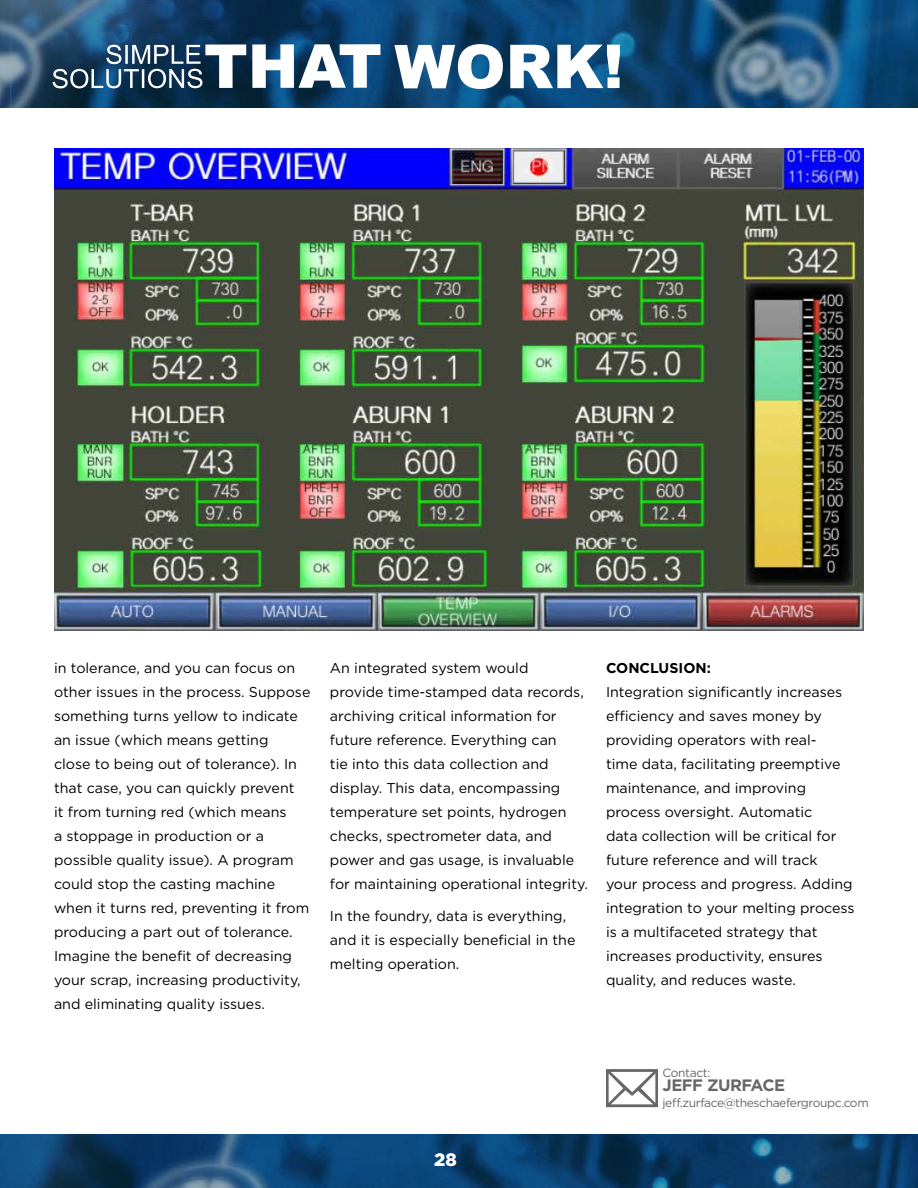
<style>
.page{position:relative;width:918px;height:1188px;background:#fff}
.page>*{position:absolute;margin:0;border:0;box-sizing:border-box;transform-origin:0 0}
.t1{font:900 18px "Gotham";color:#fff}
.t2{font:700 16.5px "Gotham";letter-spacing:-.03em;color:#666767}
.t3{font:14.25px/24px "Gotham";color:#000}
.t4{font:700 14.25px "Gotham";color:#000}
.t5{font:12px "Gotham";letter-spacing:-.03em;color:#666767}
</style>
<div class="page">
<img style="left:0;top:0;width:918px;height:108px">
<img style="left:0;top:1135px;width:918px;height:53px">
<svg style="left:394px;top:44px;width:226px;height:45px"></svg>
<svg style="left:53px;top:44px;width:327px;height:44px"></svg>
<img style="left:54px;top:148px;width:810px;height:483px">
<svg style="left:606px;top:1069px;width:52px;height:38px"></svg>
<p class="t3" style="left:54px;top:656px;width:258px">in tolerance, and you can focus on other issues in the process. Suppose something turns yellow to indicate an issue (which means getting<br>close to being out of tolerance). In that case, you can quickly prevent<br>it from turning red (which means<br>a stoppage in production or a possible quality issue). A program could stop the casting machine when it turns red, preventing it from producing a part out of tolerance.<br>Imagine the benefit of decreasing your scrap, increasing productivity, and eliminating quality issues.</p>
<p class="t3" style="left:330px;top:656px;width:259px">An integrated system would<br>provide time-stamped data records, archiving critical information for future reference. Everything can<br>tie into this data collection and display. This data, encompassing temperature set points, hydrogen checks, spectrometer data, and power and gas usage, is invaluable for maintaining operational integrity.</p>
<p class="t3" style="left:330px;top:904px;width:247px">In the foundry, data is everything, and it is especially beneficial in the melting operation.</p>
<p class="t4" style="left:606px;top:658px;width:106px">CONCLUSION:</p>
<p class="t3" style="left:606px;top:680px;width:250px">Integration significantly increases efficiency and saves money by providing operators with real-<br>time data, facilitating preemptive maintenance, and improving process oversight. Automatic<br>data collection will be critical for future reference and will track<br>your process and progress. Adding integration to your melting process is a multifaceted strategy that increases productivity, ensures quality, and reduces waste.</p>
<p class="t1" style="left:434px;top:1147px;width:24px">28</p>
<p class="t5" style="left:663px;top:1065px;width:49px">Contact:</p>
<p class="t2" style="left:663px;top:1074px;width:124px">JEFF ZURFACE</p>
<p class="t5" style="left:663px;top:1095px;width:208px">jeff.zurface@theschaefergroupc.com</p>
</div>
